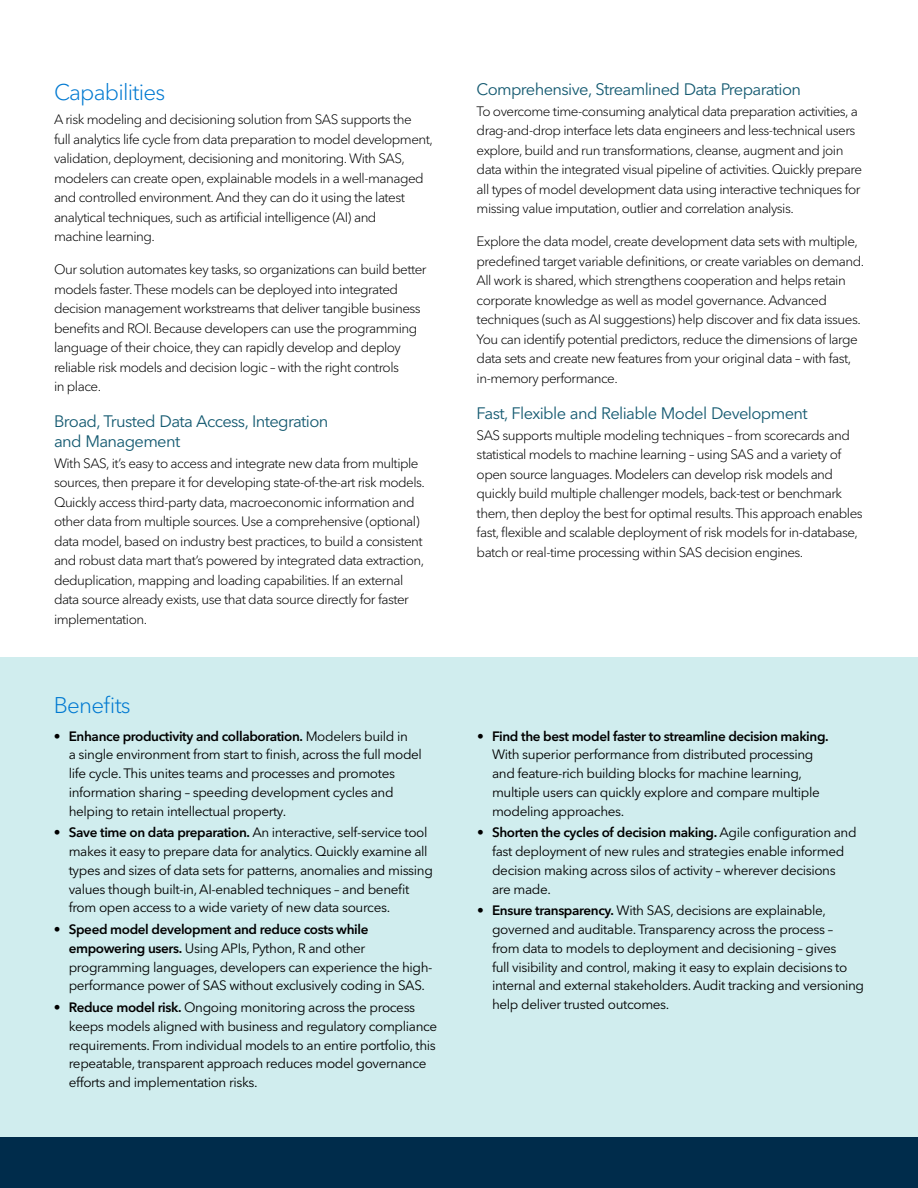
<style>
.page{position:relative;width:918px;height:1188px;background:#fff}
.page>*{position:absolute;margin:0;border:0;box-sizing:border-box;transform-origin:0 0}
.t1{font:300 22.5px "Avenir Next W1 G";letter-spacing:-.035em;color:#0079d1}
.t2{font:16.5px/19.5px "Avenir Next W1 G";letter-spacing:-.04em;color:#135970}
.t3{font:300 13.5px/19.5px "Avenir Next W1 G";letter-spacing:-.04em;color:#000}
.t4{font:13.5px/18.8px "Avenir Next W1 G";letter-spacing:-.025em;color:#000}
.t5{font:600 13.5px "Avenir Next W1 G";letter-spacing:-.025em;color:#000}
.s1{font-weight:600}
</style>
<div class="page">
<div style="left:0;top:657px;width:918px;height:525px;background:#d0edee"></div>
<div style="left:0;top:1137px;width:918px;height:51px;background:#002c4b"></div>
<h1 class="t1" style="left:54px;top:79px;width:113px">Capabilities</h1>
<p class="t3" style="left:54px;top:110px;width:380px">A risk modeling and decisioning solution from SAS supports the<br>full analytics life cycle from data preparation to model development, validation, deployment, decisioning and monitoring. With SAS, modelers can create open, explainable models in a well-managed and controlled environment. And they can do it using the latest analytical techniques, such as artificial intelligence (AI) and<br>machine learning.</p>
<p class="t3" style="left:54px;top:260px;width:374px">Our solution automates key tasks, so organizations can build better models faster. These models can be deployed into integrated decision management workstreams that deliver tangible business benefits and ROI. Because developers can use the programming language of their choice, they can rapidly develop and deploy reliable risk models and decision logic – with the right controls<br>in place.</p>
<p class="t2" style="left:54px;top:412px;width:276px">Broad, Trusted Data Access, Integration and Management</p>
<p class="t3" style="left:54px;top:453px;width:373px">With SAS, it’s easy to access and integrate new data from multiple sources, then prepare it for developing state-of-the-art risk models.<br>Quickly access third-party data, macroeconomic information and other data from multiple sources. Use a comprehensive (optional) data model, based on industry best practices, to build a consistent and robust data mart that’s powered by integrated data extraction, deduplication, mapping and loading capabilities. If an external data source already exists, use that data source directly for faster implementation.</p>
<h1 class="t1" style="left:54px;top:691px;width:79px">Benefits</h1>
<p class="t4" style="left:69px;top:727px;width:355px;text-indent:-15px"><span class="s1">• Enhance productivity and collaboration.</span> Modelers build in<br>a single environment from start to finish, across the full model life cycle. This unites teams and processes and promotes information sharing – speeding development cycles and helping to retain intellectual property.</p>
<p class="t4" style="left:69px;top:823px;width:366px;text-indent:-15px"><span class="s1">• Save time on data preparation.</span> An interactive, self-service tool makes it easy to prepare data for analytics. Quickly examine all types and sizes of data sets for patterns, anomalies and missing values though built-in, AI-enabled techniques – and benefit from open access to a wide variety of new data sources.</p>
<p class="t4" style="left:69px;top:920px;width:365px;text-indent:-15px"><span class="s1">• Speed model development and reduce costs while empowering users.</span> Using APIs, Python, R and other programming languages, developers can experience the high&shy;performance power of SAS without exclusively coding in SAS.</p>
<p class="t4" style="left:69px;top:998px;width:370px;text-indent:-15px"><span class="s1">• Reduce model risk.</span> Ongoing monitoring across the process keeps models aligned with business and regulatory compliance requirements. From individual models to an entire portfolio, this repeatable, transparent approach reduces model governance efforts and implementation risks.</p>
<p class="t2" style="left:477px;top:79px;width:326px">Comprehensive, Streamlined Data Preparation</p>
<p class="t3" style="left:477px;top:102px;width:387px">To overcome time-consuming analytical data preparation activities, a drag-and-drop interface lets data engineers and less-technical users explore, build and run transformations, cleanse, augment and join data within the integrated visual pipeline of activities. Quickly prepare all types of model development data using interactive techniques for missing value imputation, outlier and correlation analysis.</p>
<p class="t3" style="left:477px;top:232px;width:389px">Explore the data model, create development data sets with multiple, predefined target variable definitions, or create variables on demand.<br>All work is shared, which strengthens cooperation and helps retain corporate knowledge as well as model governance. Advanced techniques (such as AI suggestions) help discover and fix data issues.<br>You can identify potential predictors, reduce the dimensions of large data sets and create new features from your original data – with fast, in-memory performance.</p>
<p class="t2" style="left:477px;top:403px;width:333px">Fast, Flexible and Reliable Model Development</p>
<p class="t3" style="left:477px;top:426px;width:388px">SAS supports multiple modeling techniques – from scorecards and statistical models to machine learning – using SAS and a variety of open source languages. Modelers can develop risk models and quickly build multiple challenger models, back-test or benchmark them, then deploy the best for optimal results. This approach enables fast, flexible and scalable deployment of risk models for in-database, batch or real-time processing within SAS decision engines.</p>
<p class="t5" style="left:477px;top:728px;width:353px">• Find the best model faster to streamline decision making.</p>
<p class="t4" style="left:492px;top:745px;width:329px">With superior performance from distributed processing and feature-rich building blocks for machine learning, multiple users can quickly explore and compare multiple modeling approaches.</p>
<p class="t4" style="left:492px;top:823px;width:366px;text-indent:-15px"><span class="s1">• Shorten the cycles of decision making.</span> Agile configuration and fast deployment of new rules and strategies enable informed decision making across silos of activity – wherever decisions are made.</p>
<p class="t4" style="left:492px;top:901px;width:374px;text-indent:-15px"><span class="s1">• Ensure transparency.</span> With SAS, decisions are explainable, governed and auditable. Transparency across the process – from data to models to deployment and decisioning – gives<br>full visibility and control, making it easy to explain decisions to internal and external stakeholders. Audit tracking and versioning help deliver trusted outcomes.</p>
</div>
